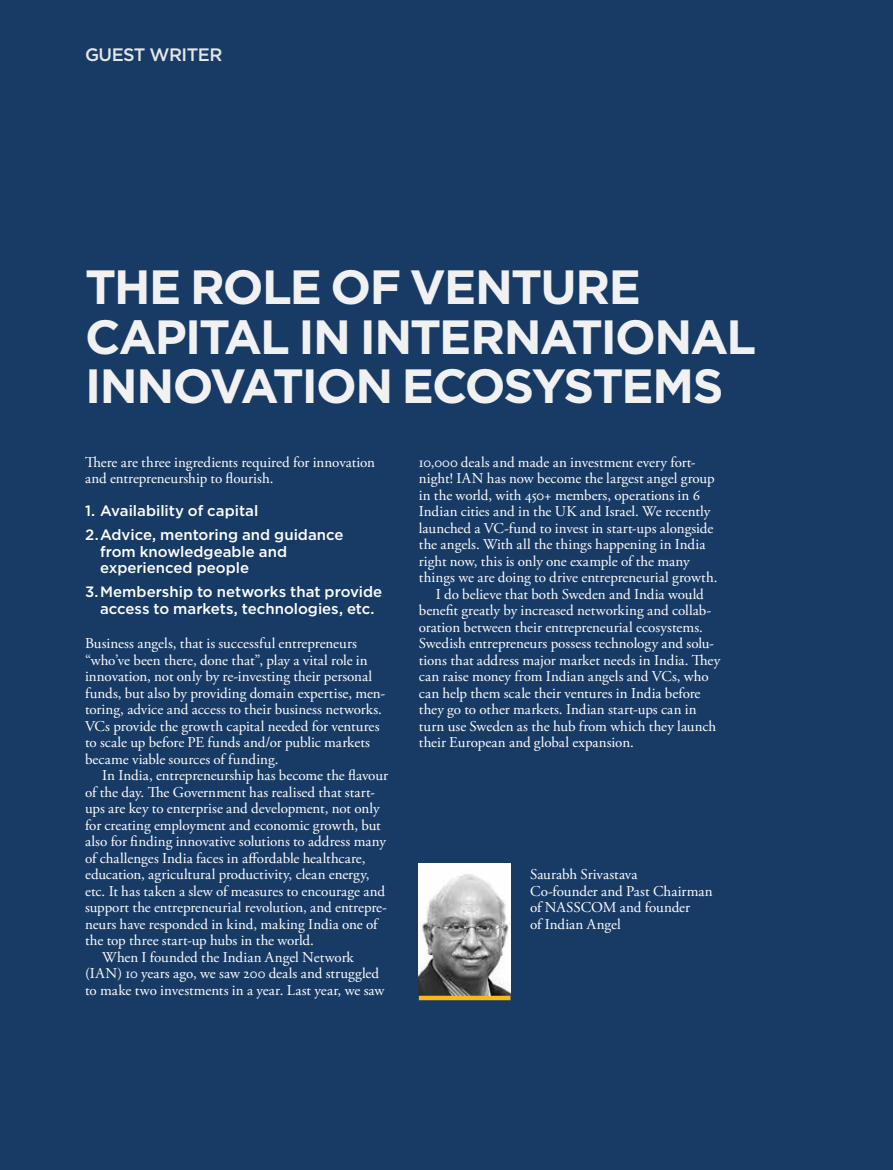
<style>
.page{position:relative;width:893px;height:1170px;background:#fff}
.page>*{position:absolute;margin:0;border:0;box-sizing:border-box;transform-origin:0 0}
.t1{font:700 48px/49.5px "Gotham";letter-spacing:-.04em;color:#f1f1f2}
.t2{font:500 18px "Gotham";letter-spacing:-.03em;color:#e6e7e8}
.t3{font:15px/16.5px "Adobe Garamond Pro";color:#fff}
.t4{font:500 15px/16.5px "Gotham";color:#fff}
</style>
<div class="page">
<div style="left:0;top:0;width:893px;height:1169px;background:#183b66"></div>
<img style="left:419px;top:863px;width:91px;height:132px">
<div style="left:419px;top:995px;width:91px;height:5px;background:#fdb913"></div>
<p class="t2" style="left:85px;top:43px;width:139px">GUEST WRITER</p>
<h1 class="t1" style="left:85px;top:262px;width:673px">THE ROLE OF VENTURE<br>CAPITAL IN INTERNATIONAL<br>INNOVATION ECOSYSTEMS</h1>
<p class="t3" style="left:85px;top:454px;width:292px">There are three ingredients required for innovation and entrepreneurship to flourish.</p>
<p class="t4" style="left:85px;top:498px;width:260px;line-height:24px">1. Availability of capital<br>2.Advice, mentoring and guidance</p>
<p class="t4" style="left:100px;top:543px;width:189px">from knowledgeable and experienced people</p>
<p class="t4" style="left:85px;top:583px;width:299px;text-align:center">3.Membership to networks that provide access to markets, technologies, etc.</p>
<p class="t3" style="left:85px;top:635px;width:302px">Business angels, that is successful entrepreneurs “who’ve been there, done that”, play a vital role in innovation, not only by re-investing their personal funds, but also by providing domain expertise, men&shy;toring, advice and access to their business networks.<br>VCs provide the growth capital needed for ventures to scale up before PE funds and/or public markets became viable sources of funding.</p>
<p class="t3" style="left:102px;top:767px;width:288px">In India, entrepreneurship has become the flavour</p>
<p class="t3" style="left:85px;top:784px;width:291px">of the day. The Government has realised that start-</p>
<p class="t3" style="left:85px;top:800px;width:296px">ups are key to enterprise and development, not only</p>
<p class="t3" style="left:85px;top:817px;width:297px">for creating employment and economic growth, but</p>
<p class="t3" style="left:85px;top:833px;width:303px">also for finding innovative solutions to address many</p>
<p class="t3" style="left:85px;top:850px;width:282px">of challenges India faces in affordable healthcare,</p>
<p class="t3" style="left:85px;top:866px;width:286px">education, agricultural productivity, clean energy,</p>
<p class="t3" style="left:85px;top:883px;width:302px">etc. It has taken a slew of measures to encourage and</p>
<p class="t3" style="left:85px;top:899px;width:303px">support the entrepreneurial revolution, and entrepre-</p>
<p class="t3" style="left:85px;top:916px;width:294px">neurs have responded in kind, making India one of</p>
<p class="t3" style="left:85px;top:932px;width:230px">the top three start-up hubs in the world.</p>
<p class="t3" style="left:102px;top:949px;width:253px">When I founded the Indian Angel Network</p>
<p class="t3" style="left:85px;top:965px;width:296px">(IAN) 10 years ago, we saw 200 deals and struggled</p>
<p class="t3" style="left:85px;top:982px;width:301px">to make two investments in a year. Last year, we saw</p>
<p class="t3" style="left:419px;top:454px;width:278px">10,000 deals and made an investment every fort-</p>
<p class="t3" style="left:419px;top:470px;width:297px">night! IAN has now become the largest angel group</p>
<p class="t3" style="left:419px;top:487px;width:283px">in the world, with 450+ members, operations in 6</p>
<p class="t3" style="left:419px;top:503px;width:293px">Indian cities and in the UK and Israel. We recently</p>
<p class="t3" style="left:419px;top:520px;width:296px">launched a VC-fund to invest in start-ups alongside</p>
<p class="t3" style="left:419px;top:536px;width:288px">the angels. With all the things happening in India</p>
<p class="t3" style="left:419px;top:553px;width:272px">right now, this is only one example of the many</p>
<p class="t3" style="left:419px;top:569px;width:300px">things we are doing to drive entrepreneurial growth.</p>
<p class="t3" style="left:436px;top:586px;width:270px">I do believe that both Sweden and India would</p>
<p class="t3" style="left:419px;top:602px;width:294px">benefit greatly by increased networking and collab-</p>
<p class="t3" style="left:419px;top:619px;width:286px">oration between their entrepreneurial ecosystems.</p>
<p class="t3" style="left:419px;top:635px;width:297px">Swedish entrepreneurs possess technology and solu-</p>
<p class="t3" style="left:419px;top:652px;width:303px">tions that address major market needs in India. They</p>
<p class="t3" style="left:419px;top:668px;width:291px">can raise money from Indian angels and VCs, who</p>
<p class="t3" style="left:419px;top:685px;width:283px">can help them scale their ventures in India before</p>
<p class="t3" style="left:419px;top:701px;width:279px">they go to other markets. Indian start-ups can in</p>
<p class="t3" style="left:419px;top:718px;width:299px">turn use Sweden as the hub from which they launch</p>
<p class="t3" style="left:419px;top:734px;width:217px">their European and global expansion.</p>
<p class="t3" style="left:530px;top:866px;width:184px">Saurabh Srivastava<br>Co-founder and Past Chairman of NASSCOM and founder<br>of Indian Angel</p>
</div>
